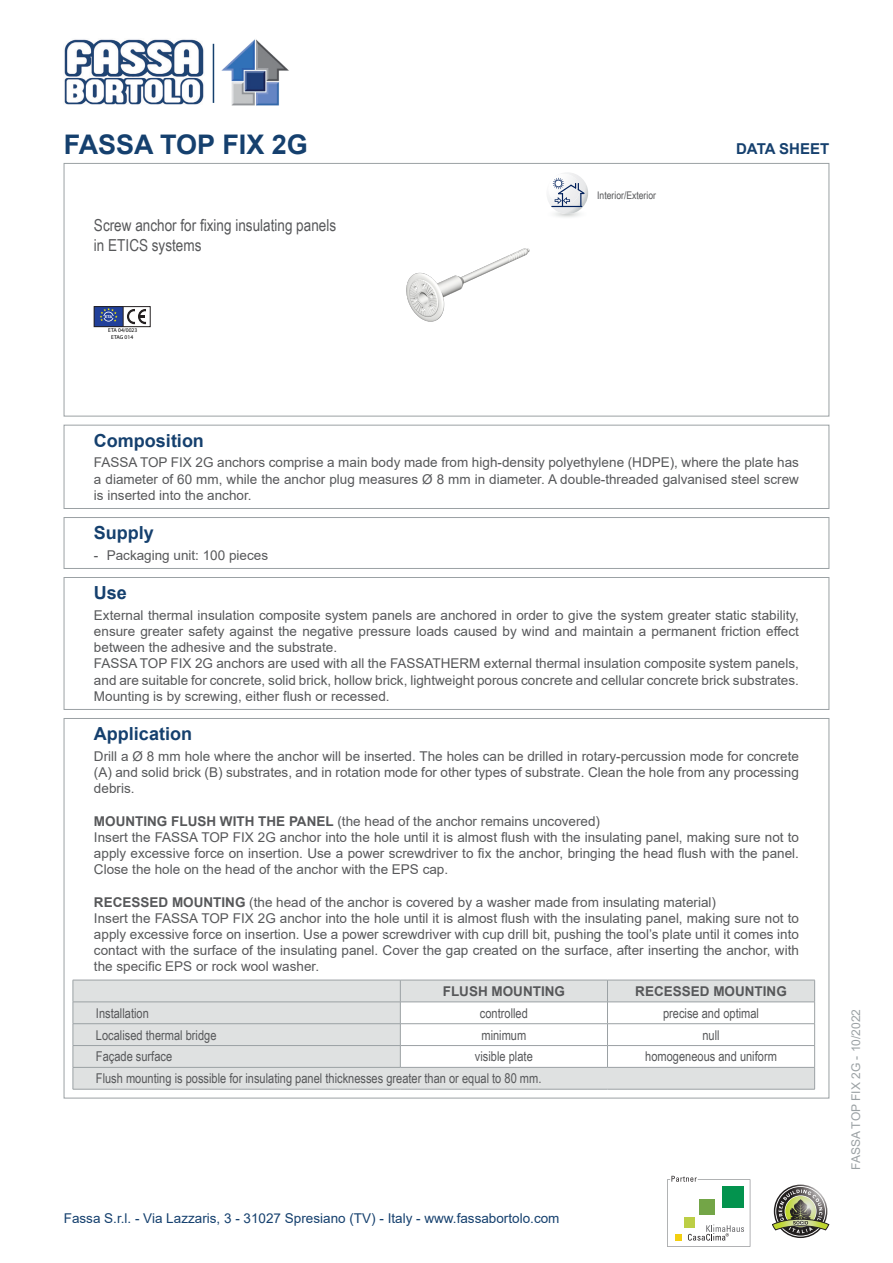
<style>
.page{position:relative;width:893px;height:1263px;background:#fff}
.page>*{position:absolute;margin:0;border:0;box-sizing:border-box;transform-origin:0 0}
.Sottotitolo{font:700 27px "Arial";color:#15406e}
.Titolo{font:700 18px "Arial";color:#15406e}
.Descrizione{font:16.5px/19.8px "Arial Narrow";color:#57585a}
.Scheda_Tecnica{font:700 15px "Arial";color:#15406e}
.Applicazione{font:13.5px/16.2px "Arial";color:#57585a;text-align:justify}
.Impiego{font:13.5px/16.2px "Arial";color:#57585a;text-align:justify}
.Composizione{font:13.5px/16.2px "Arial";color:#57585a;text-align:justify}
.normale_sx{font:13.5px "Arial Narrow";color:#57585a}
.normale_centrato{font:13.5px "Arial Narrow";color:#57585a}
.t1{font:13.5px "Arial";color:#15406e}
.grassetto_centrato{font:700 13.5px "Arial";color:#57585a}
.t2{font:12px "Arial";color:#9ba1a4}
.Frase{font:10.5px "Arial Narrow";color:#57585a}
.t3{font:5.55px/6.8px "Myriad Pro";color:#000;text-align:center}
.t4{font:700 3.75px "Helvetica";color:#fff;scale:1.06 1}
.s1{font-weight:700}
</style>
<div class="page">
<div style="left:94px;top:307px;width:29px;height:20px;background:#21409a"></div>
<div style="left:94px;top:306px;width:56px;height:21px;border:1px solid #231f20"></div>
<svg style="left:100px;top:307px;width:46px;height:20px"></svg>
<img style="left:406px;top:248px;width:124px;height:74px">
<svg style="left:547px;top:172px;width:41px;height:42px"></svg>
<hr style="left:551px;top:206px;width:31px;height:1px;background:#00205b">
<div style="left:64px;top:163px;width:765px;height:253px;border:1px solid #9ba1a4"></div>
<div style="left:64px;top:425px;width:765px;height:84px;border:1px solid #9ba1a4"></div>
<div style="left:64px;top:517px;width:765px;height:52px;border:1px solid #9ba1a4"></div>
<div style="left:64px;top:577px;width:765px;height:133px;border:1px solid #9ba1a4"></div>
<svg style="left:74px;top:981px;width:740px;height:108px;fill:#dfe1e1"></svg>
<hr style="left:73px;top:980px;width:327px;height:1px;background:#9ba1a4">
<hr style="left:73px;top:1002px;width:327px;height:1px;background:#9ba1a4">
<hr style="left:400px;top:980px;width:207px;height:1px;background:#9ba1a4">
<hr style="left:400px;top:1002px;width:207px;height:1px;background:#9ba1a4">
<hr style="left:607px;top:980px;width:208px;height:1px;background:#9ba1a4">
<hr style="left:607px;top:1002px;width:208px;height:1px;background:#9ba1a4">
<hr style="left:73px;top:1023px;width:327px;height:1px;background:#9ba1a4">
<hr style="left:400px;top:1023px;width:207px;height:1px;background:#9ba1a4">
<hr style="left:607px;top:1023px;width:208px;height:1px;background:#9ba1a4">
<hr style="left:73px;top:1045px;width:327px;height:1px;background:#9ba1a4">
<hr style="left:400px;top:1045px;width:207px;height:1px;background:#9ba1a4">
<svg style="left:400px;top:980px;width:1px;height:87px"></svg>
<hr style="left:607px;top:1045px;width:208px;height:1px;background:#9ba1a4">
<svg style="left:607px;top:981px;width:1px;height:86px"></svg>
<hr style="left:73px;top:1067px;width:327px;height:1px;background:#9ba1a4">
<svg style="left:73px;top:980px;width:1px;height:109px"></svg>
<hr style="left:400px;top:1067px;width:207px;height:1px;background:#9ba1a4">
<hr style="left:607px;top:1067px;width:208px;height:1px;background:#9ba1a4">
<svg style="left:814px;top:980px;width:1px;height:109px"></svg>
<hr style="left:73px;top:1089px;width:327px;height:1px;background:#9ba1a4">
<hr style="left:400px;top:1089px;width:207px;height:1px;background:#9ba1a4">
<hr style="left:607px;top:1089px;width:208px;height:1px;background:#9ba1a4">
<svg style="left:667px;top:1176px;width:83px;height:71px"></svg>
<svg style="left:772px;top:1186px;width:57px;height:50px"></svg>
<img style="left:64px;top:39px;width:140px;height:66px">
<hr style="left:213px;top:44px;width:1px;height:59px;background:#15406e">
<img style="left:221px;top:39px;width:68px;height:67px">
<p class="Sottotitolo" style="left:64px;top:126px;width:246px">FASSA TOP FIX 2G</p>
<p class="Scheda_Tecnica" style="left:736px;top:138px;width:95px">DATA SHEET</p>
<p class="Descrizione" style="left:94px;top:214px;width:244px">Screw anchor for fixing insulating panels in ETICS systems</p>
<p class="t4" style="left:105px;top:313px;width:9px">ETA</p>
<p class="t3" style="left:108px;top:327px;width:31px">ETA 04/0023<br>ETAG 014</p>
<p class="Frase" style="left:597px;top:188px;width:60px">Interior/Exterior</p>
<p class="Titolo" style="left:94px;top:428px;width:111px">Composition</p>
<p class="Composizione" style="left:94px;top:454px;width:706px">FASSA TOP FIX 2G anchors comprise a main body made from high-density polyethylene (HDPE), where the plate has a diameter of 60 mm, while the anchor plug measures Ø 8 mm in diameter. A double-threaded galvanised steel screw is inserted into the anchor.</p>
<p class="Titolo" style="left:94px;top:520px;width:62px">Supply</p>
<p class="Applicazione" style="left:94px;top:547px;width:176px">- Packaging unit: 100 pieces</p>
<p class="Titolo" style="left:94px;top:580px;width:35px">Use</p>
<p class="Impiego" style="left:94px;top:607px;width:706px">External thermal insulation composite system panels are anchored in order to give the system greater static stability, ensure greater safety against the negative pressure loads caused by wind and maintain a permanent friction effect between the adhesive and the substrate.</p>
<p class="Impiego" style="left:94px;top:655px;width:706px">FASSA TOP FIX 2G anchors are used with all the FASSATHERM external thermal insulation composite system panels, and are suitable for concrete, solid brick, hollow brick, lightweight porous concrete and cellular concrete brick substrates.<br>Mounting is by screwing, either flush or recessed.</p>
<p class="Titolo" style="left:94px;top:721px;width:100px">Application</p>
<p class="Applicazione" style="left:94px;top:748px;width:706px">Drill a Ø 8 mm hole where the anchor will be inserted. The holes can be drilled in rotary-percussion mode for concrete (A) and solid brick (B) substrates, and in rotation mode for other types of substrate. Clean the hole from any processing debris.</p>
<p class="Applicazione" style="left:94px;top:813px;width:508px"><span class="s1">MOUNTING FLUSH WITH THE PANEL</span> (the head of the anchor remains uncovered)</p>
<p class="Applicazione" style="left:94px;top:829px;width:706px">Insert the FASSA TOP FIX 2G anchor into the hole until it is almost flush with the insulating panel, making sure not to apply excessive force on insertion. Use a power screwdriver to fix the anchor, bringing the head flush with the panel.<br>Close the hole on the head of the anchor with the EPS cap.</p>
<p class="Applicazione" style="left:94px;top:894px;width:623px"><span class="s1">RECESSED MOUNTING</span> (the head of the anchor is covered by a washer made from insulating material)</p>
<p class="Applicazione" style="left:94px;top:910px;width:706px">Insert the FASSA TOP FIX 2G anchor into the hole until it is almost flush with the insulating panel, making sure not to apply excessive force on insertion. Use a power screwdriver with cup drill bit, pushing the tool’s plate until it comes into contact with the surface of the insulating panel. Cover the gap created on the surface, after inserting the anchor, with the specific EPS or rock wool washer.</p>
<p class="grassetto_centrato" style="left:443px;top:982px;width:124px">FLUSH MOUNTING</p>
<p class="grassetto_centrato" style="left:635px;top:982px;width:153px">RECESSED MOUNTING</p>
<p class="normale_sx" style="left:96px;top:1003px;width:54px">Installation</p>
<p class="normale_centrato" style="left:480px;top:1003px;width:49px">controlled</p>
<p class="normale_centrato" style="left:663px;top:1003px;width:97px">precise and optimal</p>
<p class="normale_sx" style="left:96px;top:1025px;width:122px">Localised thermal bridge</p>
<p class="normale_centrato" style="left:481px;top:1025px;width:46px">minimum</p>
<p class="normale_centrato" style="left:702px;top:1025px;width:19px">null</p>
<p class="normale_sx" style="left:96px;top:1047px;width:78px">Façade surface</p>
<p class="normale_centrato" style="left:475px;top:1047px;width:59px">visible plate</p>
<p class="normale_centrato" style="left:645px;top:1047px;width:133px">homogeneous and uniform</p>
<p class="normale_sx" style="left:96px;top:1068px;width:447px">Flush mounting is possible for insulating panel thicknesses greater than or equal to 80 mm.</p>
<p class="t1" style="left:64px;top:1208px;width:497px">Fassa S.r.l. - Via Lazzaris, 3 - 31027 Spresiano (TV) - Italy - www.fassabortolo.com</p>
<p class="t2" style="left:848px;top:1170px;width:162px;rotate:-90deg">FASSA TOP FIX 2G - 10/2022</p>
</div>
